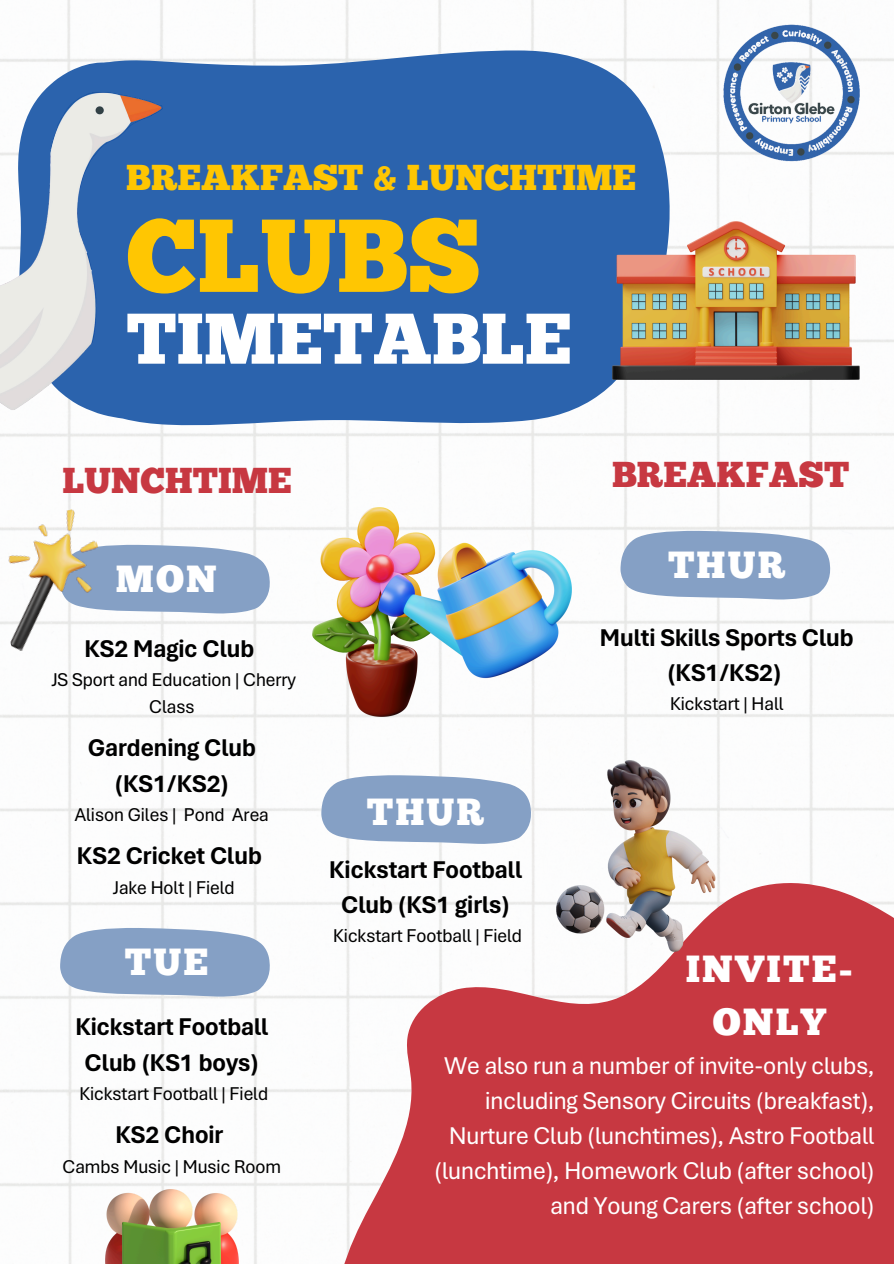
<style>
.page{position:relative;width:894px;height:1264px;background:#fff}
.page>*{position:absolute;margin:0;border:0;box-sizing:border-box;transform-origin:0 0}
.t1{font:103.35px "Chunk Five";color:#ffc602}
.t2{font:71.55px "Chunk Five";color:#fff}
.t3{font:37.8px/52.8px "Chunk Five";letter-spacing:.055em;color:#fff;text-align:center}
.t4{font:36px "Chunk Five";color:#ffc602}
.t5{font:36px "Chunk Five";color:#c73841}
.t6{font:25.5px/34.8px "Aptos Display";color:#fff;text-align:right}
.t7{font:700 25.5px/34.8px "Aptos Display";color:#000;text-align:center}
.t8{font:19.5px/26.8px "Aptos Display";color:#000;text-align:center}
</style>
<div class="page">
<img style="left:0;top:0;width:893px;height:1263px">
<svg style="left:206px;top:50px;width:465px;height:376px;background:#3b6eb3"></svg>
<img style="left:0;top:50px;width:206px;height:376px">
<svg style="left:118px;top:544px;width:153px;height:69px;background:#92aacb"></svg>
<svg style="left:60px;top:927px;width:211px;height:69px;background:#94accc"></svg>
<svg style="left:321px;top:775px;width:211px;height:24px"></svg>
<svg style="left:620px;top:530px;width:211px;height:69px;background:#94accc"></svg>
<img style="left:671px;top:7px;width:222px;height:171px">
<img style="left:612px;top:221px;width:247px;height:158px">
<svg style="left:290px;top:799px;width:603px;height:464px;fill:#c73841"></svg>
<img style="left:0;top:505px;width:118px;height:147px">
<img style="left:105px;top:1188px;width:133px;height:75px">
<img style="left:536px;top:757px;width:198px;height:198px">
<img style="left:312px;top:508px;width:259px;height:208px">
<p class="t4" style="left:126px;top:163px;width:511px">BREAKFAST &amp; LUNCHTIME</p>
<p class="t1" style="left:126px;top:214px;width:356px">CLUBS</p>
<p class="t2" style="left:126px;top:310px;width:446px">TIMETABLE</p>
<p class="t5" style="left:63px;top:466px;width:230px">LUNCHTIME</p>
<h4 class="t5" style="left:612px;top:460px;width:239px">BREAKFAST</h4>
<p class="t3" style="left:116px;top:556px;width:103px">MON</p>
<p class="t7" style="left:84px;top:631px;width:171px">KS2 Magic Club</p>
<h3 class="t8" style="left:51px;top:666px;width:246px">JS Sport and Education | Cherry<br>Class</h3>
<h3 class="t7" style="left:88px;top:730px;width:170px;line-height:35.7px">Gardening Club (KS1/KS2)</h3>
<h4 class="t8" style="left:75px;top:801px;width:195px">Alison Giles | Pond Area</h4>
<p class="t7" style="left:77px;top:838px;width:186px">KS2 Cricket Club</p>
<p class="t8" style="left:113px;top:874px;width:123px">Jake Holt | Field</p>
<p class="t3" style="left:125px;top:939px;width:85px">TUE</p>
<p class="t7" style="left:75px;top:1009px;width:194px;line-height:35.7px">Kickstart Football<br>Club (KS1 boys)</p>
<p class="t8" style="left:79px;top:1080px;width:190px">Kickstart Football | Field</p>
<p class="t7" style="left:115px;top:1117px;width:109px">KS2 Choir</p>
<h4 class="t8" style="left:63px;top:1152px;width:220px">Cambs Music | Music Room</h4>
<h3 class="t3" style="left:667px;top:542px;width:119px">THUR</h3>
<h3 class="t3" style="left:367px;top:789px;width:119px">THUR</h3>
<p class="t7" style="left:329px;top:852px;width:194px">Kickstart Football<br>Club (KS1 girls)</p>
<p class="t8" style="left:333px;top:922px;width:190px">Kickstart Football | Field</p>
<p class="t7" style="left:599px;top:620px;width:255px">Multi Skills Sports Club (KS1/KS2)</p>
<p class="t8" style="left:670px;top:690px;width:115px">Kickstart | Hall</p>
<h3 class="t3" style="left:685px;top:945px;width:169px">INVITE-<br>ONLY</h3>
<p class="t6" style="left:434px;top:1048px;width:441px">We also run a number of invite-only clubs, including Sensory Circuits (breakfast), Nurture Club (lunchtimes), Astro Football (lunchtime), Homework Club (after school) and Young Carers (after school)</p>
</div>
